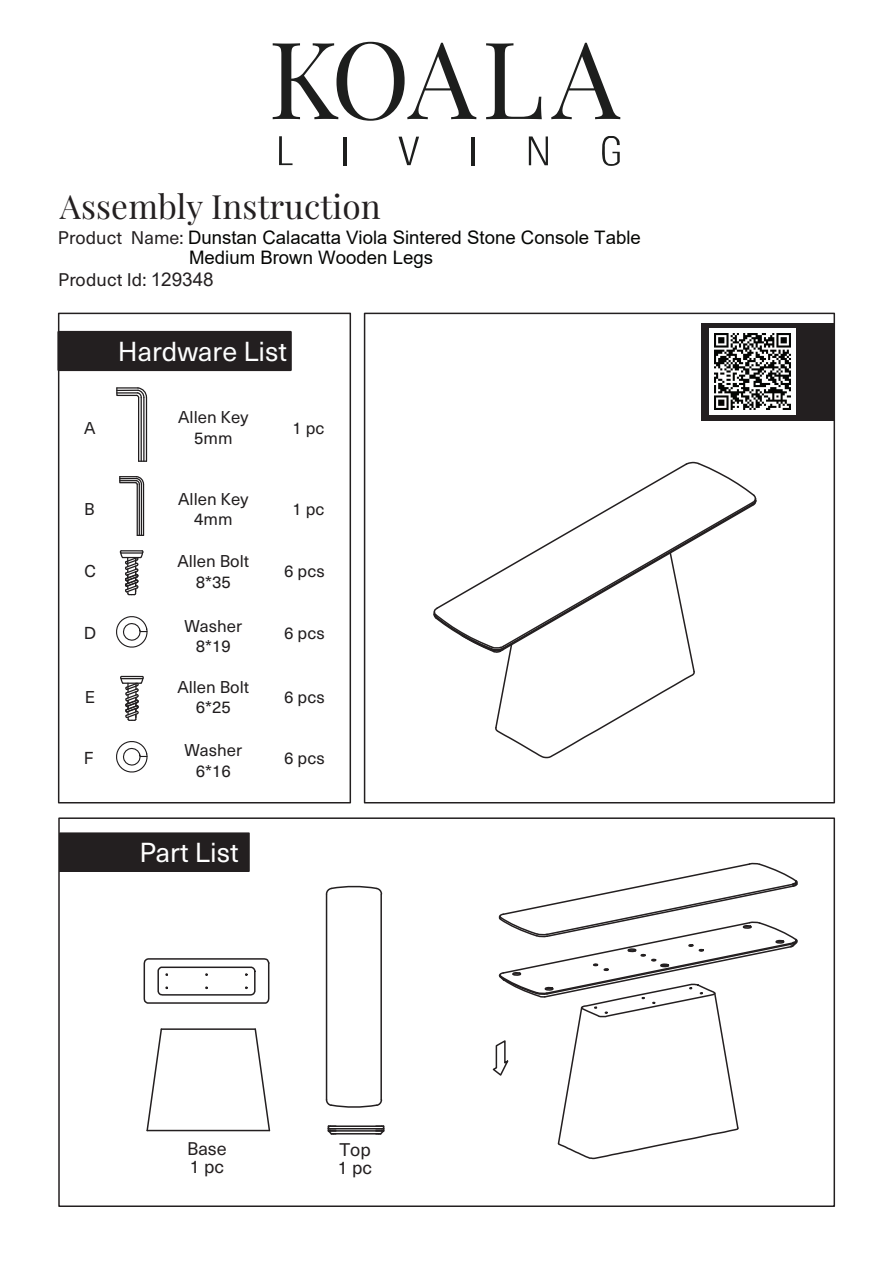
<style>
.page{position:relative;width:893px;height:1263px;background:#fff}
.page>*{position:absolute;margin:0;border:0;box-sizing:border-box;transform-origin:0 0}
.t1{font:33.3px "Playfair Display";letter-spacing:.005em;color:#231f20}
.t2{font:27px "Neue Haas Unica";color:#fdfefe}
.t3{font:18.6px/20px "Arial";color:#040503}
.t4{font:18px "Neue Haas Unica";color:#231f20}
.t5{font:16.95px "Neue Haas Unica";color:#201d1e}
.t6{font:16.8px/20.4px "Neue Haas Unica";color:#201d1e;text-align:center}
.s1{font-family:"Neue Haas Unica";font-size:18px;color:#231f20}
.s2{font-family:"Arial";font-size:18.9px}
</style>
<div class="page">
<div style="left:58px;top:313px;width:293px;height:490px;border:2px solid #231f20"></div>
<div style="left:58px;top:817px;width:777px;height:390px;border:2px solid #231f20"></div>
<div style="left:364px;top:313px;width:471px;height:490px;border:2px solid #231f20"></div>
<div style="left:57px;top:331px;width:235px;height:40px;background:#231f20"></div>
<div style="left:59px;top:832px;width:191px;height:40px;border:2px solid #231f20"></div>
<div style="left:60px;top:833px;width:189px;height:38px;background:#231f20"></div>
<svg style="left:273px;top:42px;width:203px;height:79px"></svg>
<svg style="left:486px;top:43px;width:56px;height:76px"></svg>
<svg style="left:551px;top:43px;width:69px;height:76px"></svg>
<svg style="left:279px;top:136px;width:14px;height:29px"></svg>
<hr style="left:344px;top:137px;width:3px;height:29px;background:#1d1e1d">
<hr style="left:471px;top:137px;width:3px;height:29px;background:#1d1e1d">
<svg style="left:398px;top:137px;width:21px;height:28px"></svg>
<svg style="left:529px;top:136px;width:19px;height:29px"></svg>
<svg style="left:602px;top:136px;width:18px;height:30px"></svg>
<div style="left:702px;top:323px;width:132px;height:98px;background:#231f20"></div>
<div style="left:709px;top:328px;width:87px;height:87px;background:#fdfefe"></div>
<svg style="left:433px;top:461px;width:324px;height:298px"></svg>
<svg style="left:492px;top:862px;width:306px;height:298px"></svg>
<hr style="left:161px;top:1028px;width:94px;height:2px;background:#231f20">
<hr style="left:147px;top:1130px;width:122px;height:1px;background:#231f20">
<svg style="left:254px;top:1028px;width:17px;height:104px"></svg>
<svg style="left:146px;top:1028px;width:17px;height:104px"></svg>
<svg style="left:143px;top:958px;width:127px;height:46px"></svg>
<hr style="left:328px;top:1125px;width:56px;height:2px;background:#231f20">
<hr style="left:326px;top:894px;width:1px;height:206px;background:#231f20">
<svg style="left:325px;top:886px;width:58px;height:9px"></svg>
<hr style="left:380px;top:894px;width:2px;height:206px;background:#231f20">
<svg style="left:325px;top:1098px;width:58px;height:10px"></svg>
<hr style="left:328px;top:1130px;width:56px;height:2px;background:#231f20">
<hr style="left:331px;top:1133px;width:50px;height:1px;background:#231f20">
<hr style="left:328px;top:1128px;width:56px;height:1px;background:#231f20">
<svg style="left:376px;top:1125px;width:9px;height:10px"></svg>
<svg style="left:327px;top:1125px;width:9px;height:10px"></svg>
<svg style="left:119px;top:550px;width:25px;height:46px"></svg>
<svg style="left:120px;top:675px;width:24px;height:46px"></svg>
<hr style="left:137px;top:484px;width:1px;height:51px;background:#201d1e">
<hr style="left:143px;top:484px;width:1px;height:51px;background:#201d1e">
<hr style="left:141px;top:484px;width:1px;height:51px;background:#201d1e">
<hr style="left:139px;top:484px;width:1px;height:51px;background:#201d1e">
<svg style="left:119px;top:476px;width:26px;height:10px"></svg>
<hr style="left:138px;top:397px;width:1px;height:64px;background:#201d1e">
<hr style="left:146px;top:397px;width:1px;height:64px;background:#201d1e">
<hr style="left:143px;top:397px;width:1px;height:64px;background:#201d1e">
<hr style="left:141px;top:397px;width:1px;height:64px;background:#201d1e">
<svg style="left:116px;top:387px;width:32px;height:12px"></svg>
<svg style="left:116px;top:616px;width:32px;height:32px"></svg>
<svg style="left:116px;top:741px;width:32px;height:32px"></svg>
<img style="left:714px;top:334px;width:77px;height:76px">
<h1 class="t1" style="left:60px;top:180px;width:322px">Assembly Instruction</h1>
<p class="t3" style="left:189px;top:228px;width:453px;text-indent:-131px"><span class="s1">Product Name:</span> Dunstan Calacatta Viola Sintered Stone Console Table<br>Medium Brown Wooden Legs</p>
<p class="t4" style="left:58px;top:266px;width:157px">Product Id: <span class="s2">129348</span></p>
<h2 class="t2" style="left:118px;top:331px;width:171px">Hardware List</h2>
<p class="t6" style="left:84px;top:416px;width:13px">A</p>
<p class="t6" style="left:178px;top:406px;width:71px">Allen Key<br>5mm</p>
<p class="t6" style="left:293px;top:416px;width:34px">1 pc</p>
<p class="t6" style="left:84px;top:498px;width:12px">B</p>
<p class="t6" style="left:178px;top:488px;width:71px">Allen Key<br>4mm</p>
<p class="t6" style="left:292px;top:498px;width:34px">1 pc</p>
<p class="t6" style="left:85px;top:560px;width:13px">C</p>
<p class="t6" style="left:177px;top:550px;width:73px">Allen Bolt<br>8*35</p>
<p class="t6" style="left:284px;top:560px;width:42px">6 pcs</p>
<p class="t5" style="left:84px;top:621px;width:14px">D</p>
<p class="t6" style="left:185px;top:614px;width:59px">Washer<br>8*19</p>
<p class="t6" style="left:284px;top:622px;width:42px">6 pcs</p>
<p class="t6" style="left:177px;top:676px;width:73px">Allen Bolt<br>6*25</p>
<p class="t6" style="left:85px;top:686px;width:12px">E</p>
<p class="t6" style="left:284px;top:686px;width:42px">6 pcs</p>
<p class="t5" style="left:84px;top:746px;width:11px">F</p>
<p class="t6" style="left:185px;top:739px;width:59px">Washer</p>
<p class="t6" style="left:196px;top:760px;width:37px">6*16</p>
<h2 class="t2" style="left:140px;top:832px;width:101px">Part List</h2>
<p class="t6" style="left:284px;top:747px;width:42px">6 pcs</p>
<p class="t4" style="left:187px;top:1136px;width:41px">Base</p>
<p class="t4" style="left:339px;top:1137px;width:33px">Top</p>
<p class="t4" style="left:190px;top:1153px;width:36px">1 pc</p>
<p class="t4" style="left:338px;top:1154px;width:36px">1 pc</p>
</div>
